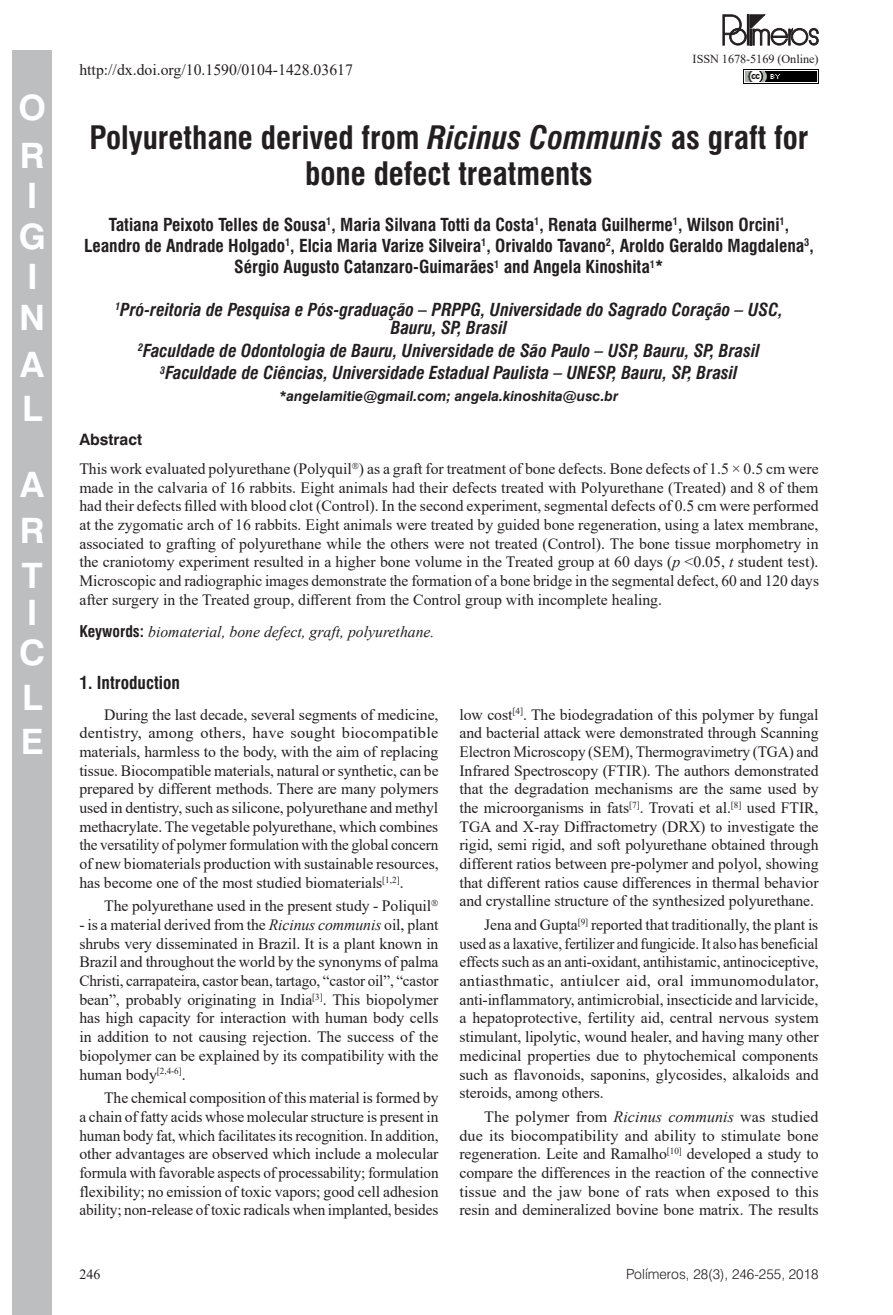
<style>
.page{position:relative;width:893px;height:1315px;background:#fff}
.page>*{position:absolute;margin:0;border:0;box-sizing:border-box;transform-origin:0 0}
.t1{font:700 35px/40.6px "Swiss 721 BT";color:#fff}
.ArticleTitle{font:700 condensed 31.5px/35.4px "Swiss 721 BT";color:#231f20;text-align:center}
.Affiliations{font:italic 700 condensed 17.5px/17.8px "Swiss 721 BT";color:#231f20;text-align:center}
.Authors{font:700 condensed 17.5px/21.3px "Swiss 721 BT";color:#231f20;text-align:center}
.Heading1Alt{font:700 condensed 17.5px "Swiss 721 BT";color:#231f20}
.Paragraph{font:15.75px/18.7px "Times New Roman";letter-spacing:-.005em;color:#231f20;text-align:justify}
.Abstract{font:15.75px/18.7px "Times New Roman";color:#231f20;text-align:justify}
.Keywords{font:italic 15.75px "Times New Roman";color:#231f20}
.AbstractTitle{font:700 15.75px "Swiss 721 BT";color:#231f20}
.Correspondence{font:italic 700 14px "Swiss 721 BT";color:#231f20}
.t2{font:300 14px "Swiss 721 BT";color:#231f20}
.t3{font:12.25px "Times New Roman";letter-spacing:-.005em;color:#231f20}
.s1{font-style:italic}
.s2{font-family:"Swiss 721 BT";font-weight:700;font-style:normal;font-stretch:condensed}
</style>
<div class="page">
<div style="left:12px;top:50px;width:40px;height:1265px;background:#bcbec0"></div>
<img style="left:743px;top:69px;width:76px;height:15px">
<svg style="left:723px;top:15px;width:95px;height:30px"></svg>
<h1 class="t1" style="left:18px;top:83px;width:29px;line-height:48.1px">O<br>O</h1>
<h1 class="t1" style="left:19px;top:175px;width:29px">O<br>O<br>O<br>O</h1>
<h1 class="t1" style="left:20px;top:342px;width:26px;line-height:44.1px">O<br>O</h1>
<h1 class="t1" style="left:20px;top:461px;width:26px;line-height:45.5px;text-align:justify">O O O</h1>
<h1 class="t1" style="left:19px;top:592px;width:28px;line-height:40.1px">O<br>O</h1>
<h1 class="t1" style="left:21px;top:676px;width:24px;line-height:43.4px">O<br>O</h1>
<p class="Abstract" style="left:79px;top:60px;width:275px">http://dx.doi.org/10.1590/0104-1428.03617</p>
<p class="t3" style="left:693px;top:50px;width:127px">ISSN 1678-5169 (Online)</p>
<p class="ArticleTitle" style="left:89px;top:120px;width:720px">Polyurethane derived from <span class="s1">Ricinus Communis</span> as graft for bone defect treatments</p>
<p class="Authors" style="left:84px;top:214px;width:731px">Tatiana Peixoto Telles de Sousa<sup>1</sup>, Maria Silvana Totti da Costa<sup>1</sup>, Renata Guilherme<sup>1</sup>, Wilson Orcini<sup>1</sup>,<br>Leandro de Andrade Holgado<sup>1</sup>, Elcia Maria Varize Silveira<sup>1</sup>, Orivaldo Tavano<sup>2</sup>, Aroldo Geraldo Magdalena<sup>3</sup>,<br>Sérgio Augusto Catanzaro-Guimarães<sup>1</sup> and Angela Kinoshita<sup>1</sup>*</p>
<p class="Affiliations" style="left:115px;top:301px;width:669px"><sup>1</sup>Pró-reitoria de Pesquisa e Pós-graduação – PRPPG, Universidade do Sagrado Coração – USC,<br>Bauru, SP, Brasil</p>
<p class="Affiliations" style="left:138px;top:341px;width:623px"><sup>2</sup>Faculdade de Odontologia de Bauru, Universidade de São Paulo – USP, Bauru, SP, Brasil</p>
<p class="Affiliations" style="left:160px;top:364px;width:579px"><sup>3</sup>Faculdade de Ciências, Universidade Estadual Paulista – UNESP, Bauru, SP, Brasil</p>
<p class="Correspondence" style="left:279px;top:388px;width:340px">*angelamitie@gmail.com; angela.kinoshita@usc.br</p>
<p class="AbstractTitle" style="left:79px;top:430px;width:64px">Abstract</p>
<p class="Abstract" style="left:79px;top:459px;width:741px">This work evaluated polyurethane (Polyquil ) as a graft for treatment of bone defects. Bone defects of 1.5 × 0.5 cm were made in the calvaria of 16 rabbits. Eight animals had their defects treated with Polyurethane (Treated) and 8 of them had their defects filled with blood clot (Control). In the second experiment, segmental defects of 0.5 cm were performed at the zygomatic arch of 16 rabbits. Eight animals were treated by guided bone regeneration, using a latex membrane, associated to grafting of polyurethane while the others were not treated (Control). The bone tissue morphometry in the craniotomy experiment resulted in a higher bone volume in the Treated group at 60 days (<span class="s1">p</span> &lt;0.05, <span class="s1">t</span> student test).<br>Microscopic and radiographic images demonstrate the formation of a bone bridge in the segmental defect, 60 and 120 days after surgery in the Treated group, different from the Control group with incomplete healing.</p>
<p class="Keywords" style="left:79px;top:621px;width:357px"><span class="s2">Keywords:</span> biomaterial, bone defect, graft, polyurethane.</p>
<p class="Heading1Alt" style="left:79px;top:671px;width:102px">1. Introduction</p>
<p class="Paragraph" style="left:79px;top:704px;width:361px;text-indent:25px">During the last decade, several segments of medicine, dentistry, among others, have sought biocompatible materials, harmless to the body, with the aim of replacing tissue. Biocompatible materials, natural or synthetic, can be prepared by different methods. There are many polymers used in dentistry, such as silicone, polyurethane and methyl methacrylate. The vegetable polyurethane, which combines the versatility of polymer formulation with the global concern of new biomaterials production with sustainable resources, has become one of the most studied biomaterials<sup>[1,2]</sup>.</p>
<p class="Paragraph" style="left:104px;top:896px;width:329px">The polyurethane used in the present study - Poliquil</p>
<p class="Paragraph" style="left:79px;top:915px;width:361px">- is a material derived from the <span class="s1">Ricinus communis</span> oil, plant shrubs very disseminated in Brazil. It is a plant known in Brazil and throughout the world by the synonyms of palma Christi, carrapateira, castor bean, tartago, “castor oil”, “castor bean”, probably originating in India<sup>[3]</sup>. This biopolymer has high capacity for interaction with human body cells in addition to not causing rejection. The success of the biopolymer can be explained by its compatibility with the human body<sup>[2,4-6]</sup>.</p>
<p class="Paragraph" style="left:79px;top:1088px;width:361px;text-indent:25px">The chemical composition of this material is formed by a chain of fatty acids whose molecular structure is present in human body fat, which facilitates its recognition. In addition, other advantages are observed which include a molecular formula with favorable aspects of processability; formulation flexibility; no emission of toxic vapors; good cell adhesion ability; non-release of toxic radicals when implanted, besides</p>
<p class="Paragraph" style="left:459px;top:704px;width:361px">low cost<sup>[4]</sup>. The biodegradation of this polymer by fungal and bacterial attack were demonstrated through Scanning Electron Microscopy (SEM), Thermogravimetry (TGA) and Infrared Spectroscopy (FTIR). The authors demonstrated that the degradation mechanisms are the same used by the microorganisms in fats<sup>[7]</sup>. Trovati et al.<sup>[8]</sup> used FTIR, TGA and X-ray Diffractometry (DRX) to investigate the rigid, semi rigid, and soft polyurethane obtained through different ratios between pre-polymer and polyol, showing that different ratios cause differences in thermal behavior and crystalline structure of the synthesized polyurethane.</p>
<p class="Paragraph" style="left:459px;top:915px;width:361px;text-indent:25px">Jena and Gupta<sup>[9]</sup> reported that traditionally, the plant is used as a laxative, fertilizer and fungicide. It also has beneficial effects such as an anti-oxidant, antihistamic, antinociceptive, antiasthmatic, antiulcer aid, oral immunomodulator, anti‑inflammatory, antimicrobial, insecticide and larvicide, a hepatoprotective, fertility aid, central nervous system stimulant, lipolytic, wound healer, and having many other medicinal properties due to phytochemical components such as flavonoids, saponins, glycosides, alkaloids and steroids, among others.</p>
<p class="Paragraph" style="left:459px;top:1106px;width:361px;text-indent:25px">The polymer from <span class="s1">Ricinus communis</span> was studied due its biocompatibility and ability to stimulate bone regeneration. Leite and Ramalho<sup>[10]</sup> developed a study to compare the differences in the reaction of the connective tissue and the jaw bone of rats when exposed to this resin and demineralized bovine bone matrix. The results</p>
<p class="t2" style="left:626px;top:1265px;width:194px">Polímeros, 28(3), 246-255, 2018</p>
</div>
